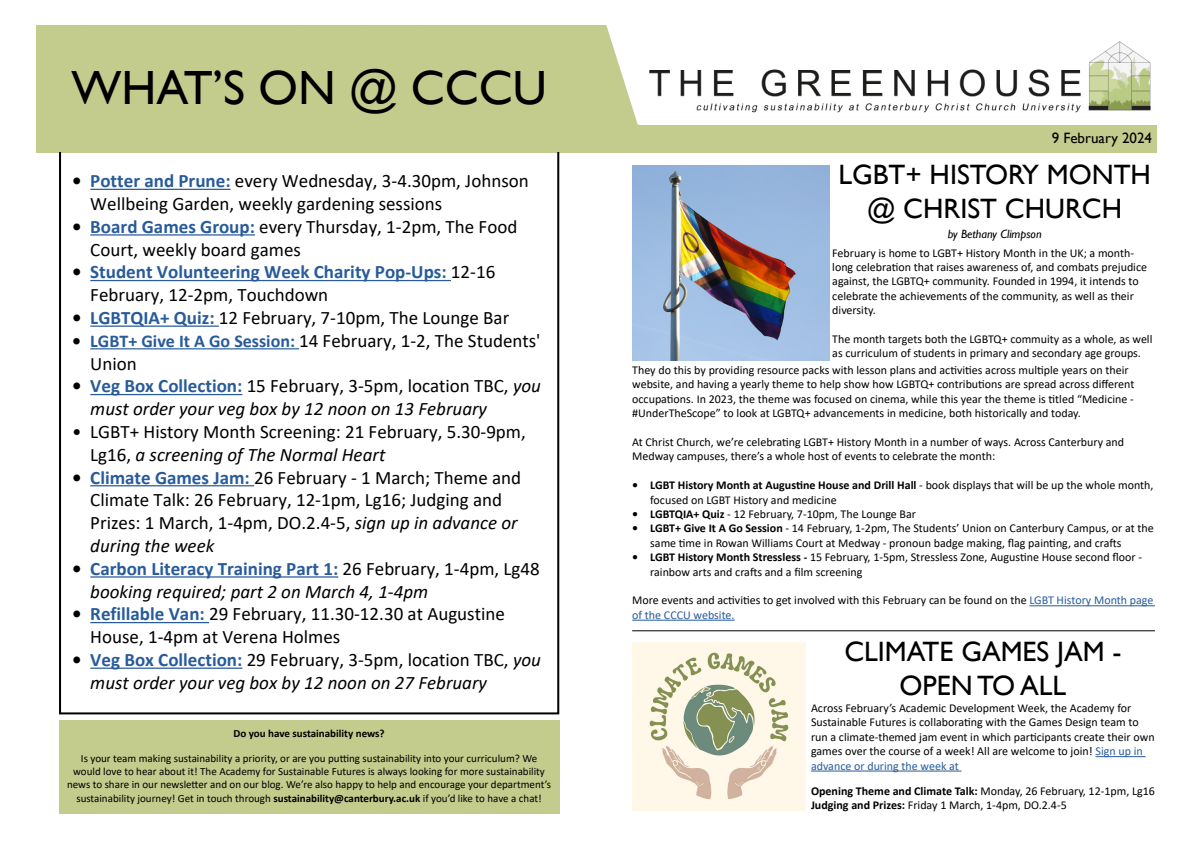
<style>
.page{position:relative;width:1191px;height:842px;background:#fff}
.page>*{position:absolute;margin:0;border:0;box-sizing:border-box;transform-origin:0 0}
.t1{font:48px "Gill Sans";color:#000}
.t2{font:28px/33.6px "Gill Sans";color:#000;text-align:center}
.t3{font:19px/22.8px "Calibri";color:#000}
.t4{font:italic 19px/22.8px "Calibri";color:#000}
.t5{font:700 19px/22.8px "Calibri";color:#275b9b}
.t6{font:15px "Gill Sans";color:#000}
.t7{font:12px/14.4px "Calibri";color:#000}
.t8{font:italic 12px "Gill Sans";color:#000}
.t9{font:11px/13.2px "Calibri";color:#000;text-align:center}
.t10{font:700 11px "Calibri";color:#000}
.s1{font-weight:700}
.s2{font-weight:700;color:#275b9b}
.s3{color:#000}
.s4{font-weight:400;color:#000}
.s5{font-weight:700;font-size:18px}
.s6{font-weight:700;font-size:18px;color:#275b9b}
.s7{font-weight:700;font-style:normal}
.s8{font-weight:700;font-style:normal;color:#275b9b}
.s9{font-style:normal}
.s10{font-style:italic}
.s11{color:#275b9b}
</style>
<div class="page">
<div style="left:36px;top:26px;width:1120px;height:127px;background:#c3cb8d"></div>
<div style="left:639px;top:0;width:518px;height:125px;background:#fff"></div>
<svg style="left:598px;top:25px;width:41px;height:100px"></svg>
<img style="left:649px;top:41px;width:502px;height:72px">
<hr style="left:90px;top:189px;width:141px;height:1px;background:#275b9b">
<hr style="left:90px;top:234px;width:165px;height:2px;background:#275b9b">
<hr style="left:90px;top:280px;width:361px;height:1px;background:#275b9b">
<hr style="left:90px;top:325px;width:129px;height:2px;background:#275b9b">
<hr style="left:90px;top:348px;width:209px;height:1px;background:#275b9b">
<hr style="left:90px;top:394px;width:152px;height:1px;background:#275b9b">
<hr style="left:90px;top:485px;width:164px;height:1px;background:#275b9b">
<hr style="left:90px;top:576px;width:248px;height:2px;background:#275b9b">
<hr style="left:90px;top:622px;width:119px;height:1px;background:#275b9b">
<hr style="left:90px;top:667px;width:152px;height:2px;background:#275b9b">
<div style="left:59px;top:720px;width:500px;height:93px;background:#c3cb8d"></div>
<img style="left:632px;top:165px;width:198px;height:195px">
<img style="left:632px;top:642px;width:173px;height:169px">
<hr style="left:1029px;top:605px;width:126px;height:1px;background:#275b9b">
<hr style="left:632px;top:620px;width:102px;height:1px;background:#275b9b">
<hr style="left:632px;top:630px;width:523px;height:1px;background:#000">
<hr style="left:1095px;top:756px;width:50px;height:1px;background:#275b9b">
<hr style="left:811px;top:771px;width:150px;height:1px;background:#275b9b">
<h1 class="t1" style="left:71px;top:60px;width:477px">WHAT’S ON @ CCCU</h1>
<h3 class="t3" style="left:90px;top:169px;width:440px;text-indent:-18px"><span class="s1">•</span> <span class="s2">Potter and Prune:</span> every Wednesday, 3-4.30pm, Johnson<br>Wellbeing Garden, weekly gardening sessions</h3>
<h3 class="t3" style="left:90px;top:215px;width:428px;text-indent:-18px"><span class="s1">•</span> <span class="s2">Board Games Group:</span> every Thursday, 1-2pm, The Food<br>Court, weekly board games</h3>
<h3 class="t5" style="left:90px;top:260px;width:406px;text-indent:-18px"><span class="s3">•</span> Student Volunteering Week Charity Pop-Ups: <span class="s4">12-16<br>February, 12-2pm, Touchdown</span></h3>
<h3 class="t3" style="left:72px;top:306px;width:438px"><span class="s1">•</span> <span class="s2">LGBTQIA+ Quiz:</span> 12 February, 7-10pm, The Lounge Bar</h3>
<h3 class="t3" style="left:90px;top:329px;width:451px;text-indent:-18px"><span class="s5">•</span> <span class="s6">LGBT+ Give It A Go Session:</span> 14 February, 1-2, The Students'<br>Union</h3>
<h3 class="t4" style="left:90px;top:374px;width:452px;text-indent:-18px"><span class="s7">•</span> <span class="s8">Veg Box Collection:</span> <span class="s9">15 February, 3-5pm, location TBC,</span> you must order your veg box by 12 noon on 13 February</h3>
<h3 class="t3" style="left:90px;top:420px;width:437px;text-indent:-18px">• LGBT+ History Month Screening: 21 February, 5.30-9pm,<br>Lg16, <span class="s10">a screening of The Normal Heart</span></h3>
<h3 class="t3" style="left:90px;top:465px;width:432px;text-indent:-18px"><span class="s1">•</span> <span class="s2">Climate Games Jam:</span> 26 February - 1 March; Theme and Climate Talk: 26 February, 12-1pm, Lg16; Judging and Prizes: 1 March, 1-4pm, DO.2.4-5, <span class="s10">sign up in advance or during the week</span></h3>
<h3 class="t4" style="left:90px;top:556px;width:451px;text-indent:-18px"><span class="s7">•</span> <span class="s8">Carbon Literacy Training Part 1:</span> <span class="s9">26 February, 1-4pm, Lg48 </span>booking required; part 2 on March 4, 1-4pm</h3>
<h3 class="t3" style="left:90px;top:602px;width:416px;text-indent:-18px"><span class="s1">•</span> <span class="s2">Refillable Van:</span> 29 February, 11.30-12.30 at Augustine<br>House, 1-4pm at Verena Holmes</h3>
<h3 class="t4" style="left:90px;top:647px;width:452px;text-indent:-18px"><span class="s7">•</span> <span class="s8">Veg Box Collection:</span> <span class="s9">29 February, 3-5pm, location TBC,</span> you must order your veg box by 12 noon on 27 February</h3>
<p class="t10" style="left:233px;top:725px;width:153px">Do you have sustainability news?</p>
<p class="t9" style="left:67px;top:751px;width:485px">Is your team making sustainability a priority, or are you putting sustainability into your curriculum? We would love to hear about it! The Academy for Sustainable Futures is always looking for more sustainability news to share in our newsletter and on our blog. We’re also happy to help and encourage your department’s sustainability journey! Get in touch through <span class="s1">sustainability@canterbury.ac.uk</span> if you’d like to have a chat!</p>
<p class="t6" style="left:1052px;top:130px;width:102px">9 February 2024</p>
<h2 class="t2" style="left:838px;top:158px;width:314px">LGBT+ HISTORY MONTH @ CHRIST CHURCH</h2>
<p class="t8" style="left:947px;top:227px;width:95px">by Bethany Climpson</p>
<p class="t7" style="left:832px;top:245px;width:316px">February is home to LGBT+ History Month in the UK; a month&shy;long celebration that raises awareness of, and combats prejudice against, the LGBTQ+ community. Founded in 1994, it intends to celebrate the achievements of the community, as well as their diversity.</p>
<p class="t7" style="left:832px;top:332px;width:322px">The month targets both the LGBTQ+ commuity as a whole, as well as curriculum of students in primary and secondary age groups.</p>
<p class="t7" style="left:632px;top:362px;width:504px">They do this by providing resource packs with lesson plans and activities across multiple years on their website, and having a yearly theme to help show how LGBTQ+ contributions are spread across different occupations. In 2023, the theme was focused on cinema, while this year the theme is titled “Medicine - #UnderTheScope” to look at LGBTQ+ advancements in medicine, both historically and today.</p>
<p class="t7" style="left:632px;top:434px;width:493px">At Christ Church, we’re celebrating LGBT+ History Month in a number of ways. Across Canterbury and<br>Medway campuses, there’s a whole host of events to celebrate the month:</p>
<p class="t7" style="left:650px;top:478px;width:505px;text-indent:-18px"><span class="s1">• LGBT History Month at Augustine House and Drill Hall</span> - book displays that will be up the whole month, focused on LGBT History and medicine</p>
<p class="t7" style="left:632px;top:506px;width:285px"><span class="s1">• LGBTQIA+ Quiz</span> - 12 February, 7-10pm, The Lounge Bar</p>
<p class="t7" style="left:650px;top:521px;width:505px;text-indent:-18px"><span class="s1">• LGBT+ Give It A Go Session</span> - 14 February, 1-2pm, The Students’ Union on Canterbury Campus, or at the same time in Rowan Williams Court at Medway - pronoun badge making, flag painting, and crafts</p>
<p class="t7" style="left:650px;top:550px;width:493px;text-indent:-18px"><span class="s1">• LGBT History Month Stressless -</span> 15 February, 1-5pm, Stressless Zone, Augustine House second floor - rainbow arts and crafts and a film screening</p>
<p class="t7" style="left:632px;top:593px;width:523px">More events and activities to get involved with this February can be found on the <span class="s11">LGBT History Month page of the CCCU website.</span></p>
<h2 class="t2" style="left:844px;top:636px;width:279px">CLIMATE GAMES JAM -<br>OPEN TO ALL</h2>
<p class="t7" style="left:811px;top:701px;width:345px">Across February’s Academic Development Week, the Academy for Sustainable Futures is collaborating with the Games Design team to run a climate-themed jam event in which participants create their own games over the course of a week! All are welcome to join! <span class="s11">Sign up in advance or during the week at</span></p>
<p class="t7" style="left:811px;top:783px;width:345px"><span class="s1">Opening Theme and Climate Talk:</span> Monday, 26 February, 12-1pm, Lg16<br><span class="s1">Judging and Prizes:</span> Friday 1 March, 1-4pm, DO.2.4-5</p>
</div>
